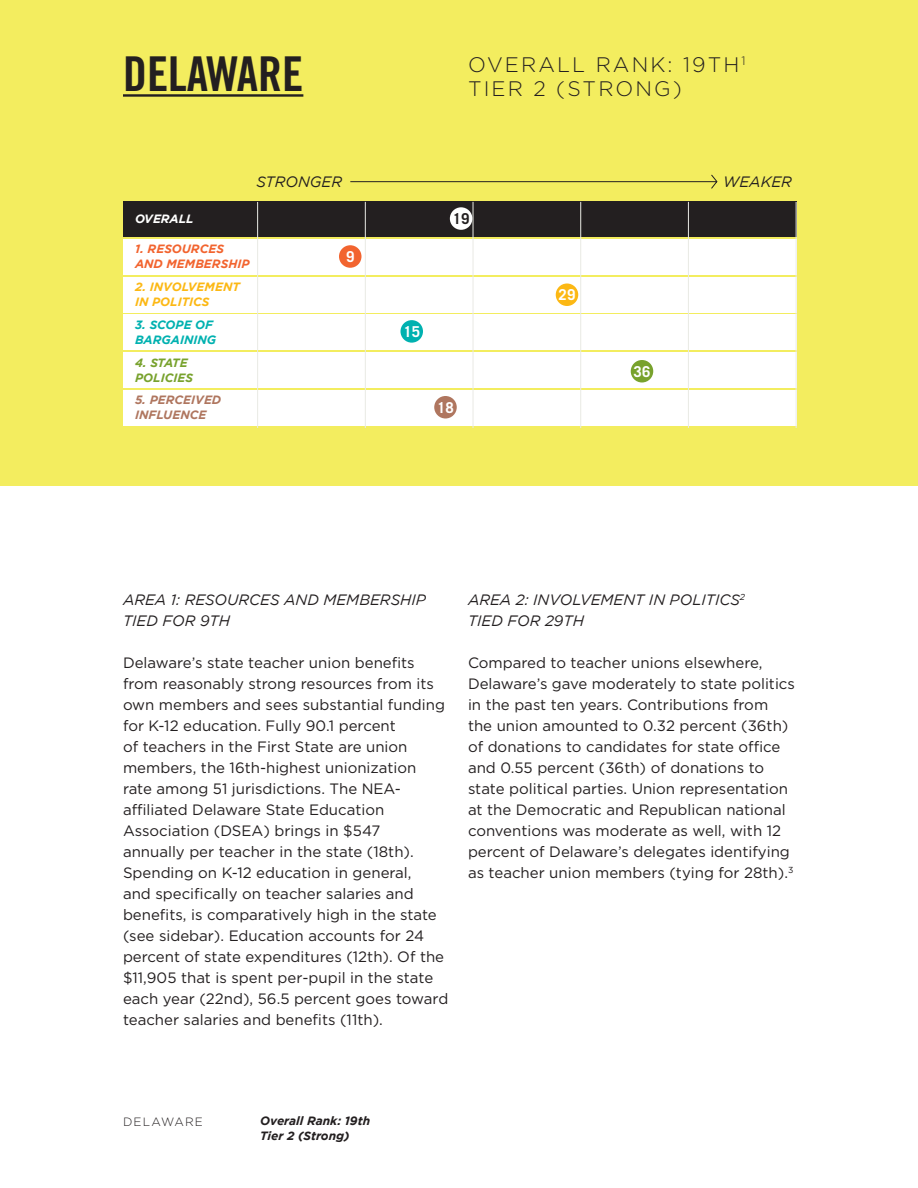
<style>
.page{position:relative;width:918px;height:1188px;background:#fff}
.page>*{position:absolute;margin:0;border:0;box-sizing:border-box;transform-origin:0 0}
.Heading_2{font:48px "Trade Gothic Bold Cond Twenty";color:#231f20}
.Heading_3{font:300 21px "Gotham";letter-spacing:.1em;color:#231f20}
.Main_Body_Text{font:15px/21px "Gotham";color:#231f20}
.Call_Out{font:italic 15px "Gotham";color:#231f20}
.Main_Body_Text-2{font:700 15px "Trade Gothic";color:#fff}
.Main_Body_Text-3{font:700 15px "Trade Gothic";color:#231f20}
.Profile_Footer_2{font:italic 700 12px "Gotham";color:#231f20}
.Table_Heading_1{font:italic 700 12px "Gotham";color:#f2642f}
.Table_Heading_1-2{font:italic 700 12px "Gotham";color:#fcb814}
.Table_Heading_1-3{font:italic 700 12px "Gotham";color:#af765f}
.Table_Heading_1-4{font:italic 700 12px "Gotham";color:#00b1b0}
.Table_Heading_1-5{font:italic 700 12px "Gotham";color:#78a22d}
.Profile_Footer_1{font:300 12px "Gotham";letter-spacing:.1em;color:#231f20}
.Table_Heading_1-6{font:italic 700 12px "Gotham";color:#fff}
</style>
<div class="page">
<div style="left:0;top:0;width:918px;height:486px;background:#f3ed5f"></div>
<div style="left:123px;top:202px;width:673px;height:35px;background:#231f20"></div>
<div style="left:123px;top:240px;width:673px;height:35px;background:#fff"></div>
<div style="left:123px;top:277px;width:673px;height:35px;background:#fff"></div>
<div style="left:123px;top:315px;width:673px;height:35px;background:#fff"></div>
<div style="left:123px;top:353px;width:673px;height:35px;background:#fff"></div>
<div style="left:123px;top:390px;width:673px;height:35px;background:#fff"></div>
<hr style="left:257px;top:202px;width:1px;height:226px;background:#e9eae4">
<hr style="left:365px;top:202px;width:1px;height:226px;background:#e9eae4">
<hr style="left:473px;top:202px;width:1px;height:226px;background:#e9eae4">
<hr style="left:580px;top:202px;width:1px;height:226px;background:#e9eae4">
<hr style="left:688px;top:202px;width:1px;height:226px;background:#e9eae4">
<hr style="left:796px;top:202px;width:1px;height:226px;background:#e9eae4">
<svg style="left:350px;top:174px;width:368px;height:15px"></svg>
<hr style="left:123px;top:94px;width:180px;height:3px;background:#231f20">
<div style="left:450px;top:207px;width:22px;height:23px;background:#fff;border-radius:50%"></div>
<div style="left:556px;top:284px;width:22px;height:22px;background:#fcb814;border-radius:50%"></div>
<div style="left:631px;top:360px;width:22px;height:22px;background:#78a22d;border-radius:50%"></div>
<div style="left:339px;top:245px;width:23px;height:23px;background:#f2642f;border-radius:50%"></div>
<div style="left:434px;top:396px;width:23px;height:22px;background:#af765f;border-radius:50%"></div>
<div style="left:400px;top:320px;width:23px;height:23px;background:#00b1b0;border-radius:50%"></div>
<p class="Heading_2" style="left:123px;top:44px;width:182px">DELAWARE</p>
<p class="Heading_3" style="left:468px;top:53px;width:279px">OVERALL RANK: 19TH<sup>1</sup></p>
<p class="Heading_3" style="left:468px;top:77px;width:215px">TIER 2 (STRONG)</p>
<p class="Table_Heading_1-6" style="left:135px;top:212px;width:60px">OVERALL</p>
<p class="Call_Out" style="left:256px;top:173px;width:87px">STRONGER</p>
<p class="Call_Out" style="left:723px;top:173px;width:70px">WEAKER</p>
<p class="Main_Body_Text-3" style="left:453px;top:210px;width:18px">19</p>
<p class="Table_Heading_1" style="left:135px;top:242px;width:90px">1. RESOURCES</p>
<p class="Table_Heading_1" style="left:135px;top:257px;width:116px">AND MEMBERSHIP</p>
<p class="Table_Heading_1-2" style="left:135px;top:280px;width:106px">2. INVOLVEMENT</p>
<p class="Table_Heading_1-2" style="left:135px;top:295px;width:76px">IN POLITICS</p>
<p class="Table_Heading_1-4" style="left:135px;top:318px;width:80px">3. SCOPE OF</p>
<p class="Table_Heading_1-4" style="left:135px;top:333px;width:83px">BARGAINING</p>
<p class="Table_Heading_1-5" style="left:135px;top:355px;width:54px">4. STATE</p>
<p class="Table_Heading_1-5" style="left:135px;top:370px;width:60px">POLICIES</p>
<p class="Table_Heading_1-3" style="left:135px;top:393px;width:88px">5. PERCEIVED</p>
<p class="Table_Heading_1-3" style="left:135px;top:408px;width:73px">INFLUENCE</p>
<p class="Main_Body_Text-2" style="left:346px;top:248px;width:10px">9</p>
<p class="Main_Body_Text-2" style="left:404px;top:322px;width:18px">15</p>
<p class="Main_Body_Text-2" style="left:437px;top:398px;width:18px">18</p>
<p class="Main_Body_Text-2" style="left:559px;top:286px;width:18px">29</p>
<p class="Main_Body_Text-2" style="left:634px;top:362px;width:18px">36</p>
<p class="Call_Out" style="left:123px;top:591px;width:304px">AREA 1: RESOURCES AND MEMBERSHIP</p>
<p class="Call_Out" style="left:123px;top:612px;width:109px">TIED FOR 9TH</p>
<p class="Main_Body_Text" style="left:123px;top:652px;width:327px">Delaware’s state teacher union benefits from reasonably strong resources from its own members and sees substantial funding for K-12 education. Fully 90.1 percent<br>of teachers in the First State are union members, the 16th-highest unionization rate among 51 jurisdictions. The NEA&shy;affiliated Delaware State Education Association (DSEA) brings in $547<br>annually per teacher in the state (18th).<br>Spending on K-12 education in general,<br>and specifically on teacher salaries and benefits, is comparatively high in the state (see sidebar). Education accounts for 24 percent of state expenditures (12th). Of the $11,905 that is spent per-pupil in the state each year (22nd), 56.5 percent goes toward teacher salaries and benefits (11th).</p>
<p class="Call_Out" style="left:468px;top:591px;width:279px">AREA 2: INVOLVEMENT IN POLITICS<sup>2</sup></p>
<p class="Call_Out" style="left:468px;top:612px;width:118px">TIED FOR 29TH</p>
<p class="Main_Body_Text" style="left:468px;top:652px;width:329px">Compared to teacher unions elsewhere, Delaware’s gave moderately to state politics in the past ten years. Contributions from the union amounted to 0.32 percent (36th) of donations to candidates for state office and 0.55 percent (36th) of donations to state political parties. Union representation at the Democratic and Republican national conventions was moderate as well, with 12 percent of Delaware’s delegates identifying as teacher union members (tying for 28th).<sup>3</sup></p>
<p class="Profile_Footer_1" style="left:123px;top:1115px;width:81px">DELAWARE</p>
<p class="Profile_Footer_2" style="left:260px;top:1114px;width:111px">Overall Rank: 19th</p>
<p class="Profile_Footer_2" style="left:260px;top:1129px;width:91px">Tier 2 (Strong)</p>
</div>
